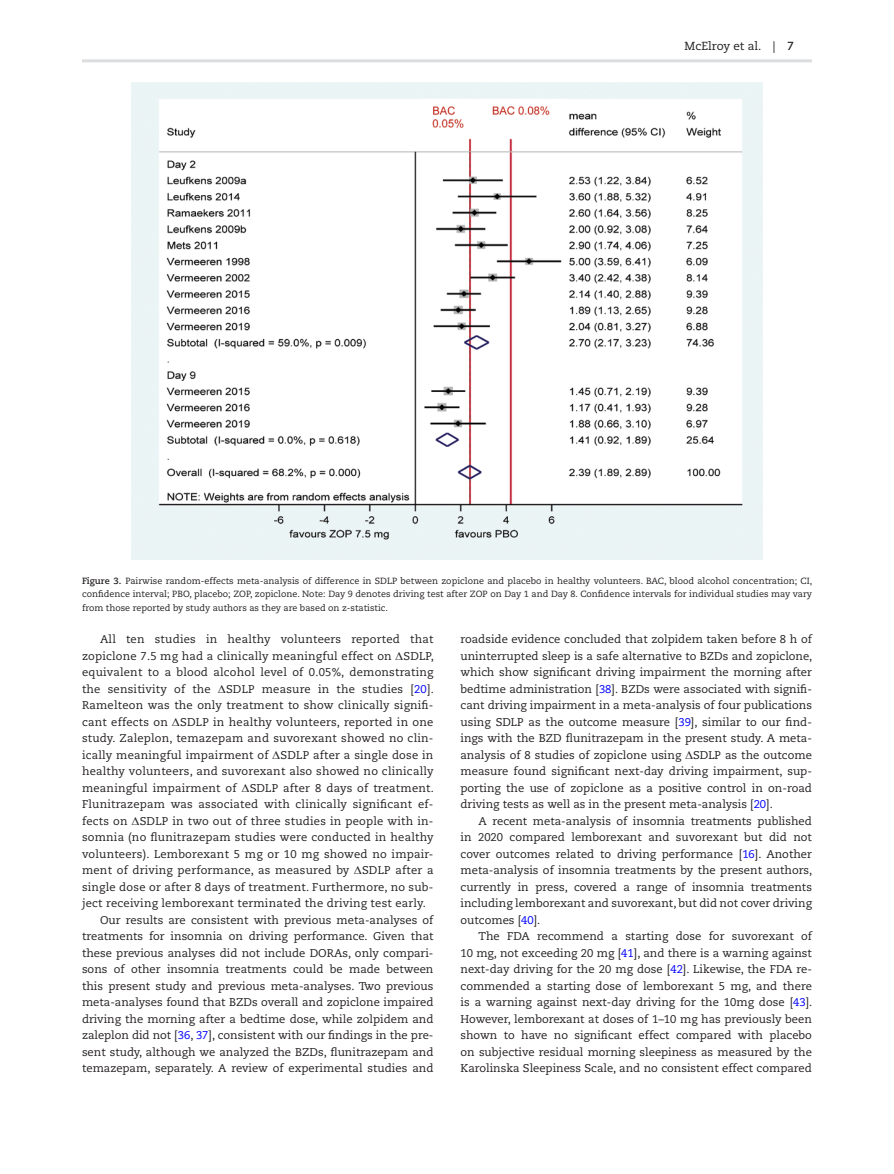
<style>
.page{position:relative;width:894px;height:1174px;background:#fff}
.page>*{position:absolute;margin:0;border:0;box-sizing:border-box;transform-origin:0 0}
.t1{font:11.7px "Caecilia LT Std";color:#231f20}
.t2{font:11.25px/16.5px "Caecilia LT Std";color:#231f20;text-align:justify}
.t3{font:11.25px "Caecilia LT Std";letter-spacing:.02em;color:#231f20}
.t4{font:9px/13.5px "Caecilia LT Std";color:#231f20;text-align:justify}
.s1{font-weight:700}
.s2{font-family:"Gandhari Unicode"}
.s3{color:#00f}
</style>
<div class="page">
<hr style="left:82px;top:59px;width:729px;height:3px;background:#dcdddf">
<img style="left:132px;top:83px;width:630px;height:477px">
<p class="t1" style="left:684px;top:40px;width:111px">McElroy et al. | <span class="s1">7</span></p>
<p class="t4" style="left:82px;top:574px;width:731px"><span class="s1">Figure 3.</span> Pairwise random-effects meta-analysis of difference in SDLP between zopiclone and placebo in healthy volunteers. BAC, blood alcohol concentration; CI, confidence interval; PBO, placebo; ZOP, zopiclone. Note: Day 9 denotes driving test after ZOP on Day 1 and Day 8. Confidence intervals for individual studies may vary from those reported by study authors as they are based on z-statistic.</p>
<p class="t3" style="left:100px;top:633px;width:335px">All ten studies in healthy volunteers reported that</p>
<p class="t3" style="left:82px;top:649px;width:353px">zopiclone 7.5 mg had a clinically meaningful effect on <span class="s2">Δ</span>SDLP,</p>
<p class="t3" style="left:82px;top:666px;width:353px">equivalent to a blood alcohol level of 0.05%, demonstrating</p>
<p class="t3" style="left:82px;top:682px;width:353px">the sensitivity of the <span class="s2">Δ</span>SDLP measure in the studies [<span class="s3">20</span>].</p>
<p class="t3" style="left:82px;top:699px;width:353px">Ramelteon was the only treatment to show clinically signifi-</p>
<p class="t3" style="left:82px;top:715px;width:353px">cant effects on <span class="s2">Δ</span>SDLP in healthy volunteers, reported in one</p>
<p class="t3" style="left:82px;top:732px;width:353px">study. Zaleplon, temazepam and suvorexant showed no clin-</p>
<p class="t3" style="left:82px;top:748px;width:353px">ically meaningful impairment of <span class="s2">Δ</span>SDLP after a single dose in</p>
<p class="t3" style="left:82px;top:765px;width:353px">healthy volunteers, and suvorexant also showed no clinically</p>
<p class="t3" style="left:82px;top:781px;width:353px">meaningful impairment of <span class="s2">Δ</span>SDLP after 8 days of treatment.</p>
<p class="t3" style="left:82px;top:798px;width:353px">Flunitrazepam was associated with clinically significant ef-</p>
<p class="t3" style="left:82px;top:814px;width:353px">fects on <span class="s2">Δ</span>SDLP in two out of three studies in people with in-</p>
<p class="t3" style="left:82px;top:831px;width:353px">somnia (no flunitrazepam studies were conducted in healthy</p>
<p class="t3" style="left:82px;top:847px;width:353px">volunteers). Lemborexant 5 mg or 10 mg showed no impair-</p>
<p class="t3" style="left:82px;top:864px;width:353px">ment of driving performance, as measured by <span class="s2">Δ</span>SDLP after a</p>
<p class="t3" style="left:82px;top:880px;width:353px">single dose or after 8 days of treatment. Furthermore, no sub-</p>
<p class="t3" style="left:82px;top:897px;width:345px">ject receiving lemborexant terminated the driving test early.</p>
<p class="t2" style="left:100px;top:912px;width:335px">Our results are consistent with previous meta-analyses of</p>
<p class="t2" style="left:82px;top:928px;width:353px">treatments for insomnia on driving performance. Given that</p>
<p class="t2" style="left:82px;top:945px;width:353px">these previous analyses did not include DORAs, only compari-</p>
<p class="t2" style="left:82px;top:961px;width:353px">sons of other insomnia treatments could be made between</p>
<p class="t2" style="left:82px;top:978px;width:353px">this present study and previous meta-analyses. Two previous</p>
<p class="t2" style="left:82px;top:994px;width:353px">meta-analyses found that BZDs overall and zopiclone impaired</p>
<p class="t2" style="left:82px;top:1011px;width:353px">driving the morning after a bedtime dose, while zolpidem and</p>
<p class="t2" style="left:82px;top:1027px;width:353px">zaleplon did not [<span class="s3">36</span>, <span class="s3">37</span>], consistent with our findings in the pre-</p>
<p class="t2" style="left:82px;top:1044px;width:353px">sent study, although we analyzed the BZDs, flunitrazepam and</p>
<p class="t2" style="left:82px;top:1060px;width:353px">temazepam, separately. A review of experimental studies and</p>
<p class="t2" style="left:460px;top:631px;width:353px">roadside evidence concluded that zolpidem taken before 8 h of uninterrupted sleep is a safe alternative to BZDs and zopiclone, which show significant driving impairment the morning after bedtime administration [<span class="s3">38</span>]. BZDs were associated with signifi&shy;cant driving impairment in a meta-analysis of four publications using SDLP as the outcome measure [<span class="s3">39</span>], similar to our find&shy;ings with the BZD flunitrazepam in the present study. A meta&shy;analysis of 8 studies of zopiclone using <span class="s2">Δ</span>SDLP as the outcome measure found significant next-day driving impairment, sup&shy;porting the use of zopiclone as a positive control in on-road driving tests as well as in the present meta-analysis [<span class="s3">20</span>].</p>
<p class="t2" style="left:460px;top:813px;width:353px;text-indent:18px">A recent meta-analysis of insomnia treatments published in 2020 compared lemborexant and suvorexant but did not cover outcomes related to driving performance [<span class="s3">16</span>]. Another meta-analysis of insomnia treatments by the present authors, currently in press, covered a range of insomnia treatments including lemborexant and suvorexant, but did not cover driving outcomes [<span class="s3">40</span>].</p>
<p class="t2" style="left:460px;top:928px;width:353px;text-indent:18px">The FDA recommend a starting dose for suvorexant of 10 mg, not exceeding 20 mg [<span class="s3">41</span>], and there is a warning against next-day driving for the 20 mg dose [<span class="s3">42</span>]. Likewise, the FDA re&shy;commended a starting dose of lemborexant 5 mg, and there is a warning against next-day driving for the 10mg dose [<span class="s3">43</span>].<br>However, lemborexant at doses of 1–10 mg has previously been shown to have no significant effect compared with placebo on subjective residual morning sleepiness as measured by the Karolinska Sleepiness Scale, and no consistent effect compared</p>
</div>
